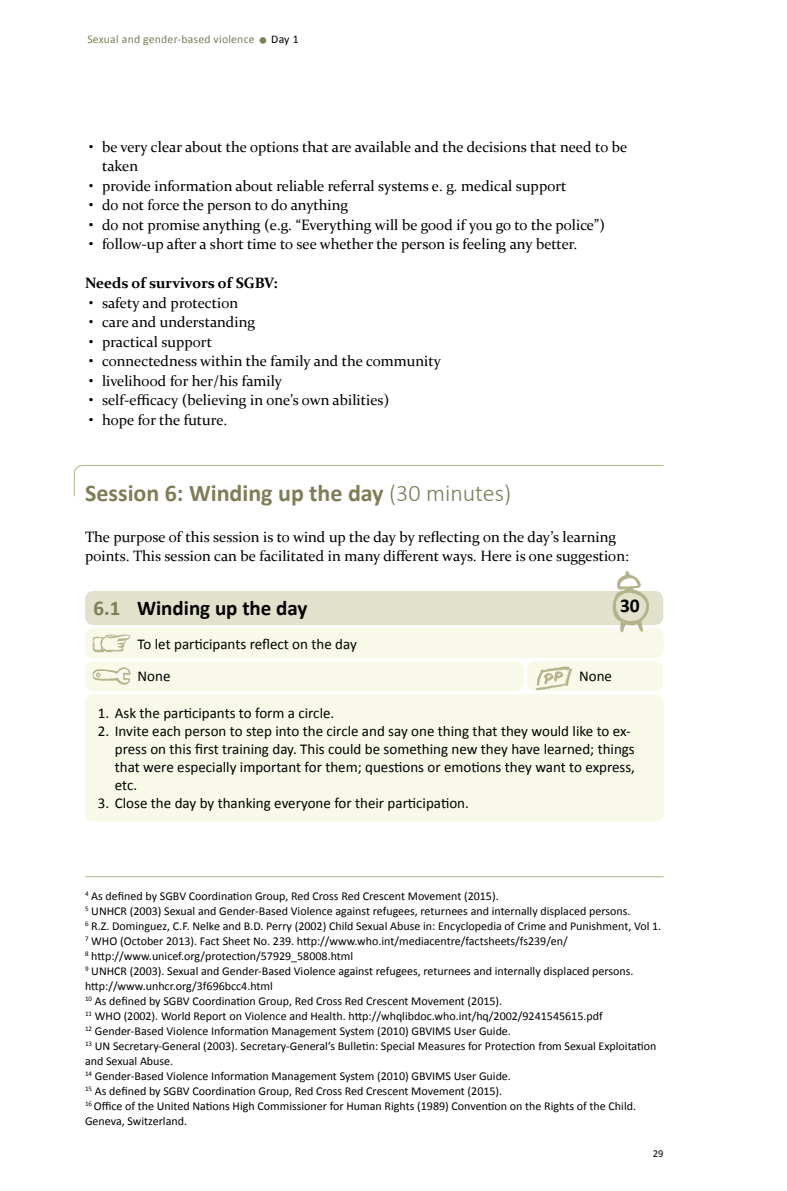
<style>
.page{position:relative;width:787px;height:1191px;background:#fff}
.page>*{position:absolute;margin:0;border:0;box-sizing:border-box;transform-origin:0 0}
.t1{font:700 24px "Calibri";color:#7e7d58}
.t2{font:700 21px "Calibri";color:#000}
.t3{font:700 19.5px "Calibri";color:#000}
.t4{font:15px/19.5px "Constantia";color:#000}
.t5{font:15px/18px "Calibri";color:#000}
.t6{font:700 15px "Constantia";color:#000}
.t7{font:12px/15px "Calibri";color:#000}
.t8{font:11.7px "Calibri";letter-spacing:.02em;color:#7e7d58}
.t9{font:10.5px "Calibri";color:#000}
.s1{font-size:21px}
.s2{color:#000}
.s3{font-weight:300}
.s4{color:#7e7d58}
</style>
<div class="page">
<svg style="left:74px;top:465px;width:590px;height:32px"></svg>
<div style="left:85px;top:628px;width:578px;height:30px;background:#f9f9ea;border-radius:9px"></div>
<svg style="left:93px;top:634px;width:38px;height:18px"></svg>
<div style="left:85px;top:591px;width:578px;height:34px;background:#e2e1cc;border-radius:9px"></div>
<svg style="left:612px;top:571px;width:37px;height:61px"></svg>
<div style="left:85px;top:694px;width:578px;height:128px;background:#f9f9ea;border-radius:9px"></div>
<div style="left:85px;top:661px;width:439px;height:30px;background:#f9f9ea;border-radius:9px"></div>
<svg style="left:93px;top:667px;width:38px;height:18px"></svg>
<div style="left:527px;top:661px;width:136px;height:30px;background:#f9f9ea;border-radius:9px"></div>
<img style="left:535px;top:666px;width:37px;height:24px">
<hr style="left:85px;top:876px;width:578px;height:1px;background:#b5b38c">
<p class="t8" style="left:87px;top:32px;width:213px">Sexual and gender-based violence <span class="s1">•</span> <span class="s2">Day 1</span></p>
<p class="t4" style="left:102px;top:136px;width:527px;text-indent:-13px">• be very clear about the options that are available and the decisions that need to be taken</p>
<p class="t4" style="left:89px;top:175px;width:479px">• provide information about reliable referral systems e. g. medical support</p>
<p class="t4" style="left:89px;top:194px;width:260px">• do not force the person to do anything</p>
<p class="t4" style="left:89px;top:214px;width:517px">• do not promise anything (e.g. “Everything will be good if you go to the police”)</p>
<p class="t4" style="left:89px;top:233px;width:489px">• follow-up after a short time to see whether the person is feeling any better.</p>
<p class="t6" style="left:85px;top:273px;width:194px">Needs of survivors of SGBV:</p>
<p class="t4" style="left:89px;top:292px;width:150px">• safety and protection</p>
<p class="t4" style="left:89px;top:311px;width:167px">• care and understanding</p>
<p class="t4" style="left:89px;top:331px;width:124px">• practical support</p>
<p class="t4" style="left:89px;top:350px;width:353px">• connectedness within the family and the community</p>
<p class="t4" style="left:89px;top:370px;width:194px">• livelihood for her/his family</p>
<p class="t4" style="left:89px;top:389px;width:301px">• self-efficacy (believing in one’s own abilities)</p>
<p class="t4" style="left:89px;top:409px;width:140px">• hope for the future.</p>
<h1 class="t1" style="left:85px;top:478px;width:427px">Session 6: Winding up the day <span class="s3">(30 minutes)</span></h1>
<p class="t4" style="left:85px;top:526px;width:545px">The purpose of this session is to wind up the day by reflecting on the day’s learning points. This session can be facilitated in many different ways. Here is one suggestion:</p>
<h2 class="t2" style="left:94px;top:595px;width:215px"><span class="s4">6.1</span> Winding up the day</h2>
<h3 class="t3" style="left:620px;top:593px;width:21px">30</h3>
<p class="t5" style="left:138px;top:635px;width:221px">To let participants reflect on the day</p>
<p class="t5" style="left:138px;top:667px;width:34px">None</p>
<p class="t5" style="left:579px;top:667px;width:34px">None</p>
<p class="t5" style="left:98px;top:704px;width:238px">1. Ask the participants to form a circle.</p>
<p class="t5" style="left:115px;top:722px;width:521px;text-indent:-17px">2. Invite each person to step into the circle and say one thing that they would like to ex&shy;press on this first training day. This could be something new they have learned; things that were especially important for them; questions or emotions they want to express, etc.</p>
<p class="t5" style="left:98px;top:794px;width:372px">3. Close the day by thanking everyone for their participation.</p>
<p class="t7" style="left:85px;top:888px;width:578px"><sup>4</sup> As defined by SGBV Coordination Group, Red Cross Red Crescent Movement (2015).<br><sup>5</sup> UNHCR (2003) Sexual and Gender-Based Violence against refugees, returnees and internally displaced persons.<br><sup>6</sup> R.Z. Dominguez, C.F. Nelke and B.D. Perry (2002) Child Sexual Abuse in: Encyclopedia of Crime and Punishment, Vol 1.<br><sup>7</sup> WHO (October 2013). Fact Sheet No. 239. http://www.who.int/mediacentre/factsheets/fs239/en/<br><sup>8</sup> http://www.unicef.org/protection/57929_58008.html<br><sup>9</sup> UNHCR (2003). Sexual and Gender-Based Violence against refugees, returnees and internally displaced persons. http://www.unhcr.org/3f696bcc4.html<br><sup>10</sup> As defined by SGBV Coordination Group, Red Cross Red Crescent Movement (2015).<br><sup>11</sup> WHO (2002). World Report on Violence and Health. http://whqlibdoc.who.int/hq/2002/9241545615.pdf<br><sup>12</sup> Gender-Based Violence Information Management System (2010) GBVIMS User Guide.<br><sup>13</sup> UN Secretary-General (2003). Secretary-General’s Bulletin: Special Measures for Protection from Sexual Exploitation and Sexual Abuse.<br><sup>14</sup> Gender-Based Violence Information Management System (2010) GBVIMS User Guide.<br><sup>15</sup> As defined by SGBV Coordination Group, Red Cross Red Crescent Movement (2015).<br><sup>16</sup> Office of the United Nations High Commissioner for Human Rights (1989) Convention on the Rights of the Child.<br>Geneva, Switzerland.</p>
<p class="t9" style="left:653px;top:1147px;width:12px">29</p>
</div>
